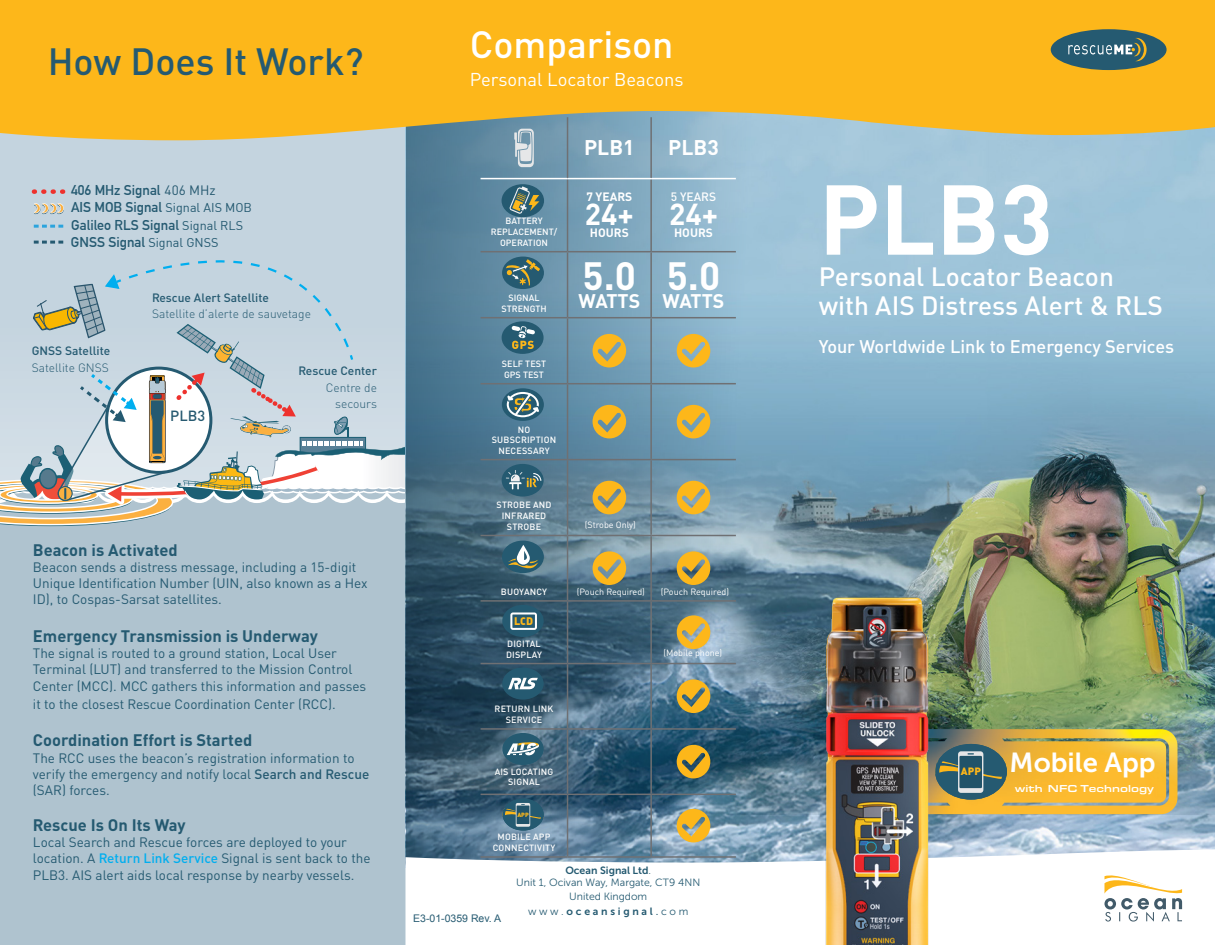
<style>
.page{position:relative;width:1215px;height:945px;background:#fff}
.page>*{position:absolute;margin:0;border:0;box-sizing:border-box;transform-origin:0 0}
.t1{font:700 97.5px "DIN Pro";color:#fff}
.t2{font:700 39px "DIN Pro";color:#fff}
.t3{font:500 37.5px "DIN Pro";color:#255a71}
.t4{font:500 37.5px "DIN Pro";color:#fff}
.t5{font:700 30px "DIN Pro";color:#fff}
.t6{font:27.45px "Museo Sans 700";color:#fff}
.t7{font:500 26.25px/28.5px "DIN Pro";color:#fff}
.t8{font:700 21px "DIN Pro";color:#fff}
.t9{font:700 19.5px "DIN Pro";letter-spacing:-.01em;color:#fff}
.t10{font:18.3px "DIN Pro";color:#fff}
.t11{font:500 18.15px "DIN Pro";color:#fff}
.t12{font:700 16.5px "DIN Pro";color:#255a71}
.t13{font:500 14.55px "DIN Pro";color:#275a71}
.t14{font:700 13.95px/16.6px "DIN Alternate";color:#255a71}
.t15{font:13.5px/16.2px "DIN Pro";color:#255a71}
.t16{font:300 12px/16.5px "DIN Pro";color:#255a71;text-align:right}
.t17{font:500 12px "DIN Pro";color:#255a71}
.t18{font:700 12px "DIN Pro";color:#fff}
.t19{font:500 12px "DIN Pro";color:#fff}
.t20{font:10.8px "DIN Black Alternate";color:#fdb71a}
.t21{font:10.5px/13.5px "Museo Sans 300";color:#255a71;text-align:center}
.t22{font:10.5px "Museo Sans 700";letter-spacing:.26em;color:#255a71}
.t23{font:500 10.5px "Eurostile Ext";color:#fff}
.t24{font:10.5px "Museo Sans 700";color:#255a71}
.t25{font:10.5px "Arial";color:#255a71}
.t26{font:900 10.5px "DIN Pro";color:#fdb71a}
.t27{font:500 9px/10.5px "DIN Pro";letter-spacing:.02em;color:#fff;text-align:center}
.t28{font:500 9px/10.8px "DIN Pro";color:#fff;text-align:center}
.t29{font:9px "DIN Pro";color:#fff}
.t30{font:6px "DIN Black Alternate";color:#fdb71a}
.s1{font-family:"DIN Pro";font-weight:400;font-size:13.5px;color:#275a71}
.s2{font-family:"DIN";font-weight:400;font-size:12.6px}
.s3{font-weight:500}
.s4{font-weight:500;color:#00aeef}
.s5{font-family:"Museo Sans 300"}
.s6{font-family:"Museo Sans 500"}
</style>
<div class="page">
<div style="left:0;top:109px;width:445px;height:836px;background:#c4d4df"></div>
<div style="left:0;top:585px;width:406px;height:360px;background:#afc3cf"></div>
<img style="left:407px;top:140px;width:808px;height:707px">
<svg style="left:0;top:0;width:1215px;height:140px;background:#f2b62a"></svg>
<hr style="left:567px;top:179px;width:1px;height:72px;background:#6f7073">
<hr style="left:650px;top:179px;width:2px;height:72px;background:#6f7073">
<hr style="left:481px;top:251px;width:87px;height:1px;background:#6f7073">
<hr style="left:568px;top:251px;width:83px;height:1px;background:#6f7073">
<hr style="left:567px;top:252px;width:1px;height:65px;background:#6f7073">
<hr style="left:651px;top:251px;width:85px;height:1px;background:#6f7073">
<hr style="left:650px;top:252px;width:2px;height:65px;background:#6f7073">
<hr style="left:651px;top:317px;width:85px;height:1px;background:#6f7073">
<hr style="left:651px;top:459px;width:85px;height:1px;background:#6f7073">
<hr style="left:481px;top:600px;width:87px;height:2px;background:#6f7073">
<hr style="left:481px;top:663px;width:87px;height:1px;background:#6f7073">
<hr style="left:481px;top:728px;width:87px;height:2px;background:#6f7073">
<hr style="left:481px;top:794px;width:87px;height:1px;background:#6f7073">
<hr style="left:481px;top:178px;width:87px;height:1px;background:#fff">
<hr style="left:568px;top:178px;width:83px;height:1px;background:#fff">
<hr style="left:651px;top:178px;width:85px;height:1px;background:#fff">
<hr style="left:567px;top:117px;width:1px;height:61px;background:#6f7073">
<hr style="left:650px;top:117px;width:2px;height:61px;background:#6f7073">
<hr style="left:651px;top:383px;width:85px;height:1px;background:#6f7073">
<svg style="left:514px;top:129px;width:20px;height:38px"></svg>
<svg style="left:677px;top:334px;width:33px;height:34px"></svg>
<svg style="left:677px;top:405px;width:33px;height:34px"></svg>
<svg style="left:677px;top:481px;width:33px;height:28px"></svg>
<svg style="left:503px;top:799px;width:8px;height:32px"></svg>
<div style="left:502px;top:733px;width:42px;height:32px;background:#255a71;border-radius:50%"></div>
<svg style="left:507px;top:747px;width:4px;height:8px"></svg>
<div style="left:502px;top:667px;width:42px;height:33px;background:#255a71;border-radius:50%"></div>
<svg style="left:508px;top:682px;width:3px;height:7px"></svg>
<div style="left:502px;top:605px;width:42px;height:32px;background:#255a71;border-radius:50%"></div>
<svg style="left:510px;top:613px;width:1px;height:16px"></svg>
<div style="left:502px;top:184px;width:42px;height:33px;background:#255a71;border-radius:50%"></div>
<svg style="left:509px;top:186px;width:30px;height:28px"></svg>
<svg style="left:406px;top:847px;width:809px;height:98px"></svg>
<svg style="left:34px;top:225px;width:29px;height:3px"></svg>
<svg style="left:34px;top:241px;width:29px;height:3px"></svg>
<svg style="left:34px;top:203px;width:30px;height:11px"></svg>
<svg style="left:34px;top:189px;width:29px;height:5px"></svg>
<img style="left:960px;top:729px;width:218px;height:85px">
<svg style="left:960px;top:744px;width:47px;height:56px;background:#597470"></svg>
<img style="left:511px;top:509px;width:449px;height:436px">
<div style="left:1051px;top:29px;width:116px;height:41px;background:#255a71;border-radius:50%"></div>
<svg style="left:1068px;top:38px;width:79px;height:23px"></svg>
<svg style="left:0;top:253px;width:662px;height:332px"></svg>
<svg style="left:1104px;top:872px;width:78px;height:50px"></svg>
<h3 class="t3" style="left:48px;top:31px;width:318px">How Does It Work?</h3>
<p class="t14" style="left:71px;top:181px;width:146px">406 MHz Signal <span class="s1">406 MHz</span></p>
<p class="t14" style="left:71px;top:198px;width:183px">AIS MOB Signal <span class="s2">Signal AIS MOB</span></p>
<p class="t14" style="left:71px;top:216px;width:174px">Galileo RLS Signal <span class="s2">Signal RLS<br></span>GNSS Signal <span class="s2">Signal GNSS</span></p>
<p class="t17" style="left:152px;top:288px;width:118px">Rescue Alert Satellite</p>
<p class="t16" style="left:152px;top:305px;width:160px">Satellite d’alerte de sauvetage</p>
<p class="t17" style="left:32px;top:341px;width:80px">GNSS Satellite</p>
<p class="t16" style="left:32px;top:358px;width:79px">Satellite GNSS</p>
<p class="t17" style="left:298px;top:361px;width:80px">Rescue Center</p>
<p class="t16" style="left:326px;top:378px;width:53px">Centre de secours</p>
<p class="t13" style="left:170px;top:404px;width:36px">PLB3</p>
<p class="t12" style="left:33px;top:536px;width:146px">Beacon is Activated</p>
<p class="t15" style="left:33px;top:557px;width:336px">Beacon sends a distress message, including a 15-digit<br>Unique Identification Number (UIN, also known as a Hex<br>ID), to Cospas-Sarsat satellites.</p>
<p class="t12" style="left:33px;top:622px;width:286px">Emergency Transmission is Underway</p>
<p class="t15" style="left:33px;top:644px;width:335px">The signal is routed to a ground station, Local User<br>Terminal (LUT) and transferred to the Mission Control<br>Center (MCC). MCC gathers this information and passes</p>
<p class="t15" style="left:33px;top:694px;width:304px">it to the closest Rescue Coordination Center (RCC).</p>
<p class="t12" style="left:33px;top:727px;width:221px">Coordination Effort is Started</p>
<p class="t15" style="left:33px;top:748px;width:338px">The RCC uses the beacon’s registration information to verify the emergency and notify local <span class="s3">Search and Rescue </span>(SAR) forces.</p>
<p class="t12" style="left:33px;top:811px;width:154px">Rescue Is On Its Way</p>
<p class="t15" style="left:33px;top:833px;width:339px">Local Search and Rescue forces are deployed to your location. A <span class="s4">Return Link Service</span> Signal is sent back to the<br>PLB3. AIS alert aids local response by nearby vessels.</p>
<h3 class="t4" style="left:470px;top:14px;width:205px">Comparison</h3>
<h3 class="t10" style="left:470px;top:65px;width:215px">Personal Locator Beacons</h3>
<p class="t28" style="left:491px;top:214px;width:68px">BATTERY<br>REPLACEMENT/<br>OPERATION</p>
<p class="t28" style="left:502px;top:291px;width:47px">SIGNAL<br>STRENGTH</p>
<p class="t28" style="left:502px;top:357px;width:46px;text-align:left">SELF TEST<br>GPS TEST</p>
<p class="t27" style="left:492px;top:423px;width:66px">NO<br>SUBSCRIPTION<br>NECESSARY</p>
<p class="t27" style="left:497px;top:499px;width:57px">STROBE AND<br>INFRARED<br>STROBE</p>
<h3 class="t8" style="left:584px;top:130px;width:52px">PLB1</h3>
<h3 class="t8" style="left:668px;top:130px;width:52px">PLB3</h3>
<p class="t18" style="left:586px;top:187px;width:48px">7 YEARS</p>
<h3 class="t5" style="left:585px;top:190px;width:50px">24+</h3>
<p class="t18" style="left:590px;top:223px;width:40px">HOURS</p>
<h2 class="t2" style="left:583px;top:243px;width:55px">5.0</h2>
<h3 class="t9" style="left:578px;top:284px;width:63px">WATTS</h3>
<p class="t19" style="left:671px;top:187px;width:47px">5 YEARS</p>
<h3 class="t5" style="left:669px;top:190px;width:50px">24+</h3>
<p class="t18" style="left:674px;top:223px;width:40px">HOURS</p>
<h2 class="t2" style="left:667px;top:243px;width:55px">5.0</h2>
<h3 class="t9" style="left:663px;top:284px;width:63px">WATTS</h3>
<p class="t29" style="left:585px;top:517px;width:53px">(Strobe Only)</p>
<p class="t27" style="left:501px;top:585px;width:48px">BUOYANCY</p>
<p class="t20" style="left:514px;top:614px;width:20px">LCD</p>
<p class="t27" style="left:506px;top:638px;width:38px;text-align:left">DIGITAL<br>DISPLAY</p>
<p class="t27" style="left:495px;top:703px;width:60px">RETURN LINK<br>SERVICE</p>
<p class="t27" style="left:495px;top:765px;width:60px">AIS LOCATING<br>SIGNAL</p>
<p class="t30" style="left:517px;top:811px;width:13px">APP</p>
<p class="t27" style="left:493px;top:831px;width:64px">MOBILE APP<br>CONNECTIVITY</p>
<p class="t29" style="left:577px;top:584px;width:70px">(Pouch Required)</p>
<p class="t29" style="left:661px;top:585px;width:70px">(Pouch Required)</p>
<p class="t29" style="left:664px;top:646px;width:60px">(Mobile phone)</p>
<p class="t25" style="left:413px;top:911px;width:89px">E3-01-0359 Rev. A</p>
<p class="t24" style="left:565px;top:864px;width:87px">Ocean Signal Ltd<span class="s5">.</span></p>
<p class="t21" style="left:516px;top:876px;width:186px">Unit 1, Ocivan Way, Margate, CT9 4NN<br>United Kingdom</p>
<p class="t22" style="left:528px;top:905px;width:162px"><span class="s5">www.</span>oceansignal<span class="s6">.</span><span class="s5">com</span></p>
<h1 class="t1" style="left:819px;top:138px;width:236px">PLB3</h1>
<h3 class="t7" style="left:819px;top:260px;width:346px">Personal Locator Beacon with AIS Distress Alert &amp; RLS</h3>
<h3 class="t11" style="left:819px;top:332px;width:357px">Your Worldwide Link to Emergency Services</h3>
<p class="t26" style="left:961px;top:763px;width:22px">APP</p>
<h3 class="t6" style="left:1010px;top:747px;width:148px">Mobile App</h3>
<p class="t23" style="left:1015px;top:781px;width:141px">with NFC Technology</p>
</div>
